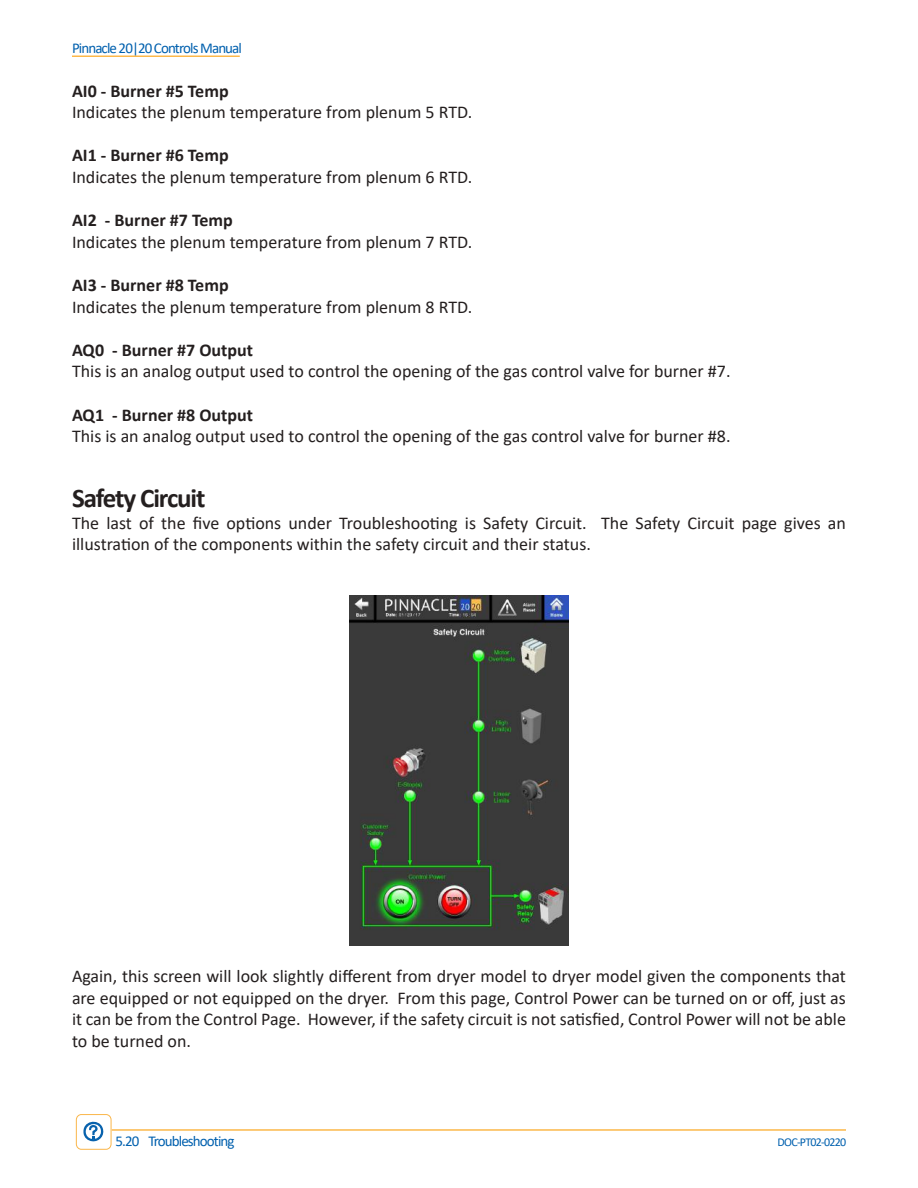
<style>
.page{position:relative;width:918px;height:1188px;background:#fff}
.page>*{position:absolute;margin:0;border:0;box-sizing:border-box;transform-origin:0 0}
.t1{font:700 27px "Calibri";letter-spacing:-.04em;color:#241f1f}
.t2{font:18px/21.6px "Calibri";color:#241f1f}
.t3{font:700 18px "Calibri";color:#241f1f}
.t4{font:15px "Calibri";letter-spacing:-.06em;color:#0060ae}
.t5{font:12px "Calibri";letter-spacing:-.06em;color:#0060ae}
</style>
<div class="page">
<hr style="left:72px;top:56px;width:168px;height:1px;background:#fcb84a">
<hr style="left:112px;top:1129px;width:734px;height:2px;background:#fcb84a">
<div style="left:76px;top:1114px;width:36px;height:36px;border:1px solid #fab64a;border-radius:5px"></div>
<svg style="left:83px;top:1121px;width:21px;height:21px"></svg>
<img style="left:349px;top:595px;width:220px;height:351px">
<p class="t4" style="left:72px;top:38px;width:172px">Pinnacle 20|20 Controls Manual</p>
<p class="t3" style="left:72px;top:78px;width:158px">AI0 - Burner #5 Temp</p>
<p class="t2" style="left:72px;top:101px;width:402px">Indicates the plenum temperature from plenum 5 RTD.</p>
<p class="t3" style="left:72px;top:143px;width:158px">AI1 - Burner #6 Temp</p>
<p class="t2" style="left:72px;top:166px;width:402px">Indicates the plenum temperature from plenum 6 RTD.</p>
<p class="t3" style="left:72px;top:208px;width:162px">AI2 - Burner #7 Temp</p>
<p class="t2" style="left:72px;top:231px;width:402px">Indicates the plenum temperature from plenum 7 RTD.</p>
<p class="t3" style="left:72px;top:272px;width:158px">AI3 - Burner #8 Temp</p>
<p class="t2" style="left:72px;top:295px;width:402px">Indicates the plenum temperature from plenum 8 RTD.</p>
<p class="t3" style="left:72px;top:337px;width:182px">AQ0 - Burner #7 Output</p>
<p class="t2" style="left:72px;top:360px;width:660px">This is an analog output used to control the opening of the gas control valve for burner #7.</p>
<p class="t3" style="left:72px;top:402px;width:182px">AQ1 - Burner #8 Output</p>
<p class="t2" style="left:72px;top:425px;width:660px">This is an analog output used to control the opening of the gas control valve for burner #8.</p>
<h1 class="t1" style="left:72px;top:479px;width:135px">Safety Circuit</h1>
<p class="t2" style="left:72px;top:511px;width:775px">The last of the five options under Troubleshooting is Safety Circuit. The Safety Circuit page gives an illustration of the components within the safety circuit and their status.</p>
<p class="t2" style="left:72px;top:965px;width:776px;text-align:justify">Again, this screen will look slightly different from dryer model to dryer model given the components that are equipped or not equipped on the dryer. From this page, Control Power can be turned on or off, just as it can be from the Control Page. However, if the safety circuit is not satisfied, Control Power will not be able to be turned on.</p>
<p class="t4" style="left:115px;top:1130px;width:121px">5.20 Troubleshooting</p>
<p class="t5" style="left:777px;top:1134px;width:70px">DOC-PT02-0220</p>
</div>
